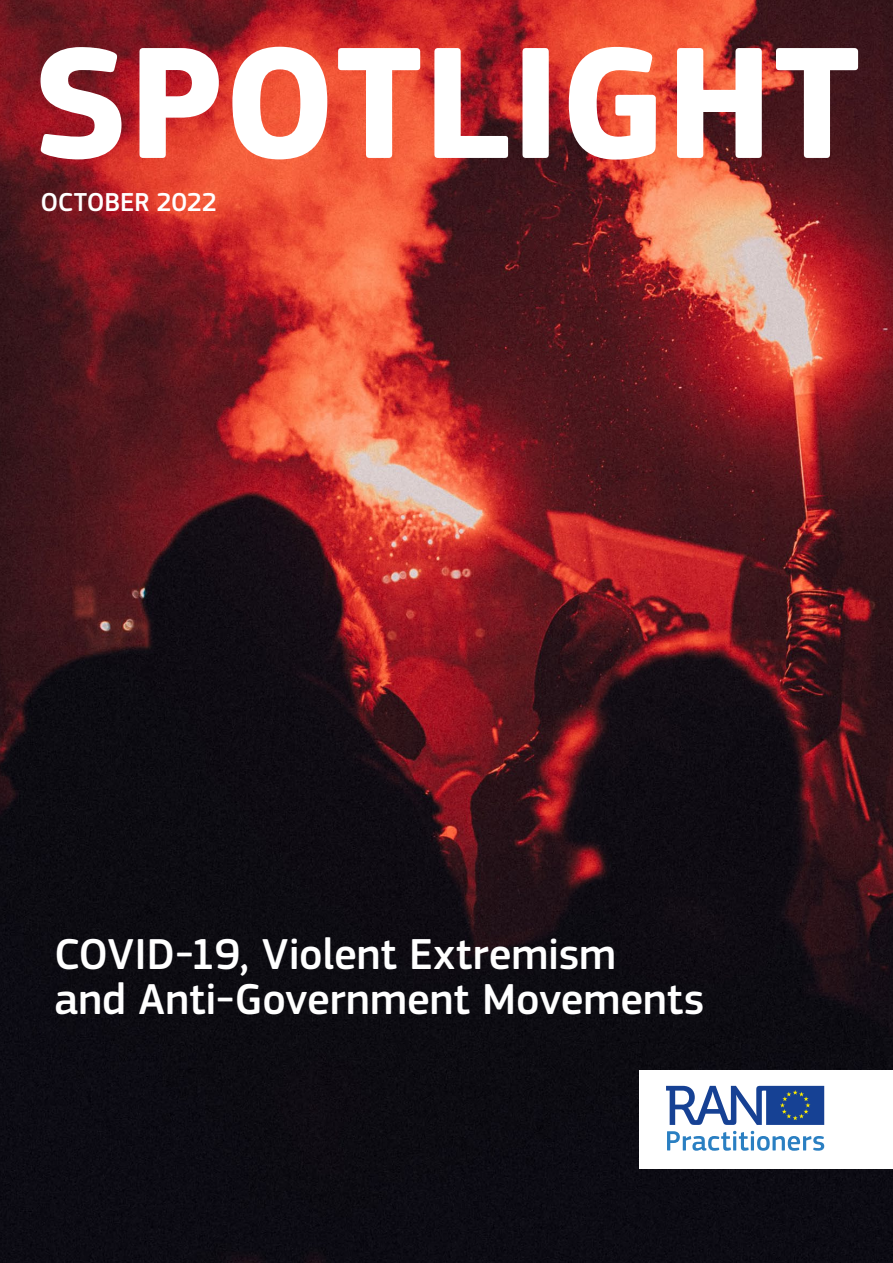
<style>
.page{position:relative;width:893px;height:1263px;background:#fff}
.page>*{position:absolute;margin:0;border:0;box-sizing:border-box;transform-origin:0 0}
.t1{font:700 165.15px "EC Square Sans Pro";letter-spacing:.005em;color:#fff}
.t2{font:500 45px/45px "EC Square Sans Pro";letter-spacing:-.005em;color:#fff}
.t3{font:500 27px "EC Square Sans Pro";letter-spacing:-.01em;color:#fff}
</style>
<div class="page">
<img style="left:0;top:0;width:893px;height:1263px">
<div style="left:640px;top:1070px;width:253px;height:98px;background:#fff"></div>
<svg style="left:666px;top:1086px;width:158px;height:39px"></svg>
<svg style="left:667px;top:1131px;width:157px;height:20px"></svg>
<h1 class="t1" style="left:33px;top:5px;width:829px">SPOTLIGHT</h1>
<p class="t3" style="left:40px;top:186px;width:179px">OCTOBER 2022</p>
<p class="t2" style="left:54px;top:933px;width:652px">COVID-19, Violent Extremism<br>and Anti-Government Movements</p>
</div>
